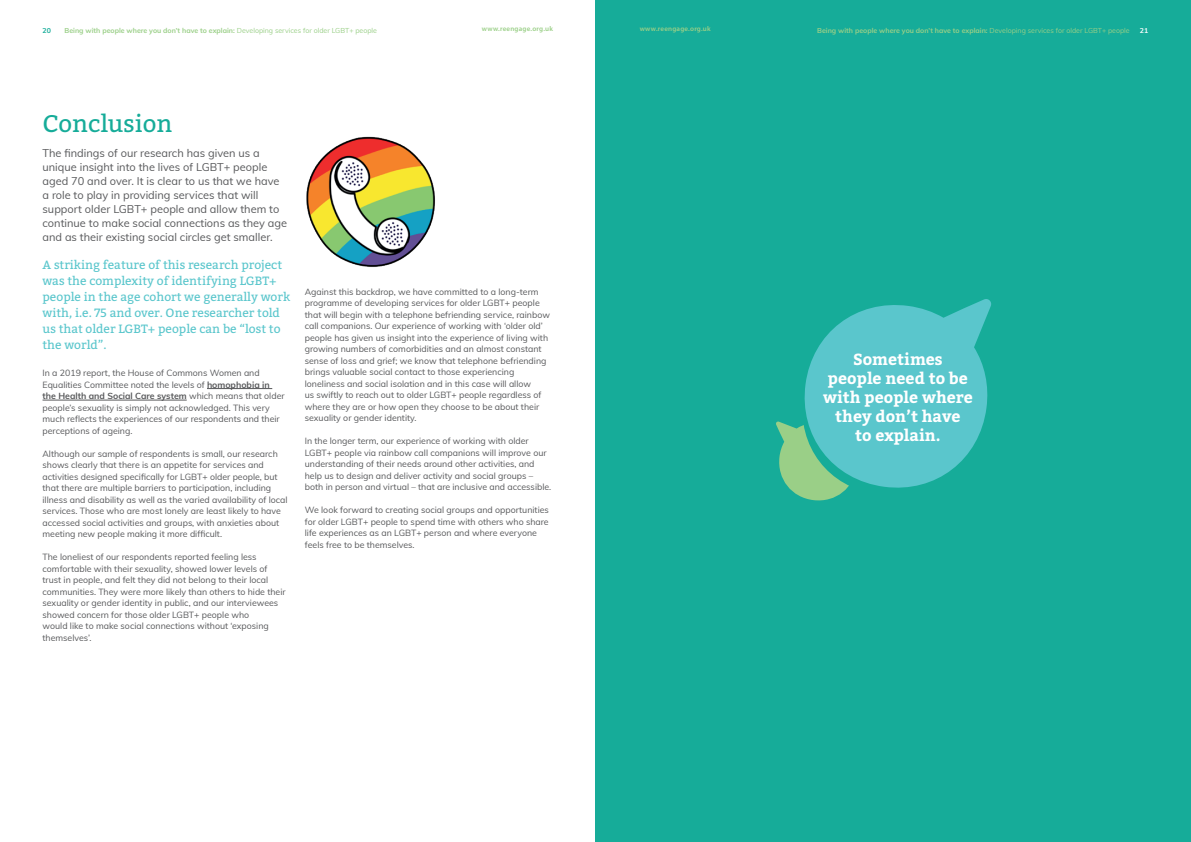
<style>
.page{position:relative;width:1191px;height:842px;background:#fff}
.page>*{position:absolute;margin:0;border:0;box-sizing:border-box;transform-origin:0 0}
.t1{font:24px "Bitter";color:#16ac99}
.t2{font:700 16px/19px "Bitter";color:#fff;text-align:center}
.t3{font:12px/16px "Bitter";color:#5ac6cc}
.t4{font:11px/14px "Muli";color:#57585a}
.t5{font:8.8px/11.5px "Muli";color:#57585a}
.t6{font:700 7px "Muli";color:#9acf87}
.t7{font:600 7px "Myriad Pro";letter-spacing:.03em;color:#9acf87}
.t8{font:700 7px "Muli";color:#16ac99}
.t9{font:700 7px "Muli";color:#fff}
.s1{font-weight:400}
.s2{font-weight:700}
</style>
<div class="page">
<div style="left:595px;top:0;width:596px;height:842px;background:#16ac99"></div>
<svg style="left:776px;top:299px;width:215px;height:202px"></svg>
<hr style="left:207px;top:388px;width:65px;height:1px;background:#57585a">
<hr style="left:43px;top:400px;width:144px;height:1px;background:#57585a">
<img style="left:306px;top:136px;width:129px;height:131px">
<p class="t8" style="left:43px;top:25px;width:10px">20</p>
<p class="t6" style="left:65px;top:25px;width:314px">Being with people where you don’t have to explain: <span class="s1">Developing services for older LGBT+ people</span></p>
<p class="t7" style="left:482px;top:25px;width:72px">www.reengage.org.uk</p>
<p class="t7" style="left:639px;top:25px;width:72px">www.reengage.org.uk</p>
<p class="t6" style="left:817px;top:25px;width:314px">Being with people where you don’t have to explain: <span class="s1">Developing services for older LGBT+ people</span></p>
<p class="t9" style="left:1139px;top:25px;width:10px">21</p>
<h1 class="t1" style="left:43px;top:108px;width:131px">Conclusion</h1>
<p class="t4" style="left:43px;top:146px;width:246px">The findings of our research has given us a unique insight into the lives of LGBT+ people aged 70 and over. It is clear to us that we have a role to play in providing services that will support older LGBT+ people and allow them to continue to make social connections as they age and as their existing social circles get smaller.</p>
<h3 class="t3" style="left:43px;top:257px;width:249px">A striking feature of this research project was the complexity of identifying LGBT+ people in the age cohort we generally work with, i.e. 75 and over. One researcher told us that older LGBT+ people can be “lost to the world”.</h3>
<p class="t5" style="left:43px;top:367px;width:244px">In a 2019 report, the House of Commons Women and Equalities Committee noted the levels of <span class="s2">homophobia in the Health and Social Care system</span> which means that older people’s sexuality is simply not acknowledged. This very much reflects the experiences of our respondents and their perceptions of ageing.</p>
<p class="t5" style="left:43px;top:448px;width:247px">Although our sample of respondents is small, our research shows clearly that there is an appetite for services and activities designed specifically for LGBT+ older people, but that there are multiple barriers to participation, including illness and disability as well as the varied availability of local services. Those who are most lonely are least likely to have accessed social activities and groups, with anxieties about meeting new people making it more difficult.</p>
<p class="t5" style="left:43px;top:551px;width:245px">The loneliest of our respondents reported feeling less comfortable with their sexuality, showed lower levels of trust in people, and felt they did not belong to their local communities. They were more likely than others to hide their sexuality or gender identity in public, and our interviewees showed concern for those older LGBT+ people who<br>would like to make social connections without ‘exposing themselves’.</p>
<p class="t5" style="left:305px;top:285px;width:247px">Against this backdrop, we have committed to a long-term programme of developing services for older LGBT+ people that will begin with a telephone befriending service, rainbow call companions. Our experience of working with ‘older old’ people has given us insight into the experience of living with growing numbers of comorbidities and an almost constant sense of loss and grief; we know that telephone befriending brings valuable social contact to those experiencing loneliness and social isolation and in this case will allow<br>us swiftly to reach out to older LGBT+ people regardless of where they are or how open they choose to be about their sexuality or gender identity.</p>
<p class="t5" style="left:305px;top:435px;width:248px">In the longer term, our experience of working with older LGBT+ people via rainbow call companions will improve our understanding of their needs around other activities, and help us to design and deliver activity and social groups – both in person and virtual – that are inclusive and accessible.</p>
<p class="t5" style="left:305px;top:504px;width:246px">We look forward to creating social groups and opportunities for older LGBT+ people to spend time with others who share life experiences as an LGBT+ person and where everyone feels free to be themselves.</p>
<h2 class="t2" style="left:823px;top:351px;width:151px">Sometimes<br>people need to be with people where they don’t have<br>to explain.</h2>
</div>
